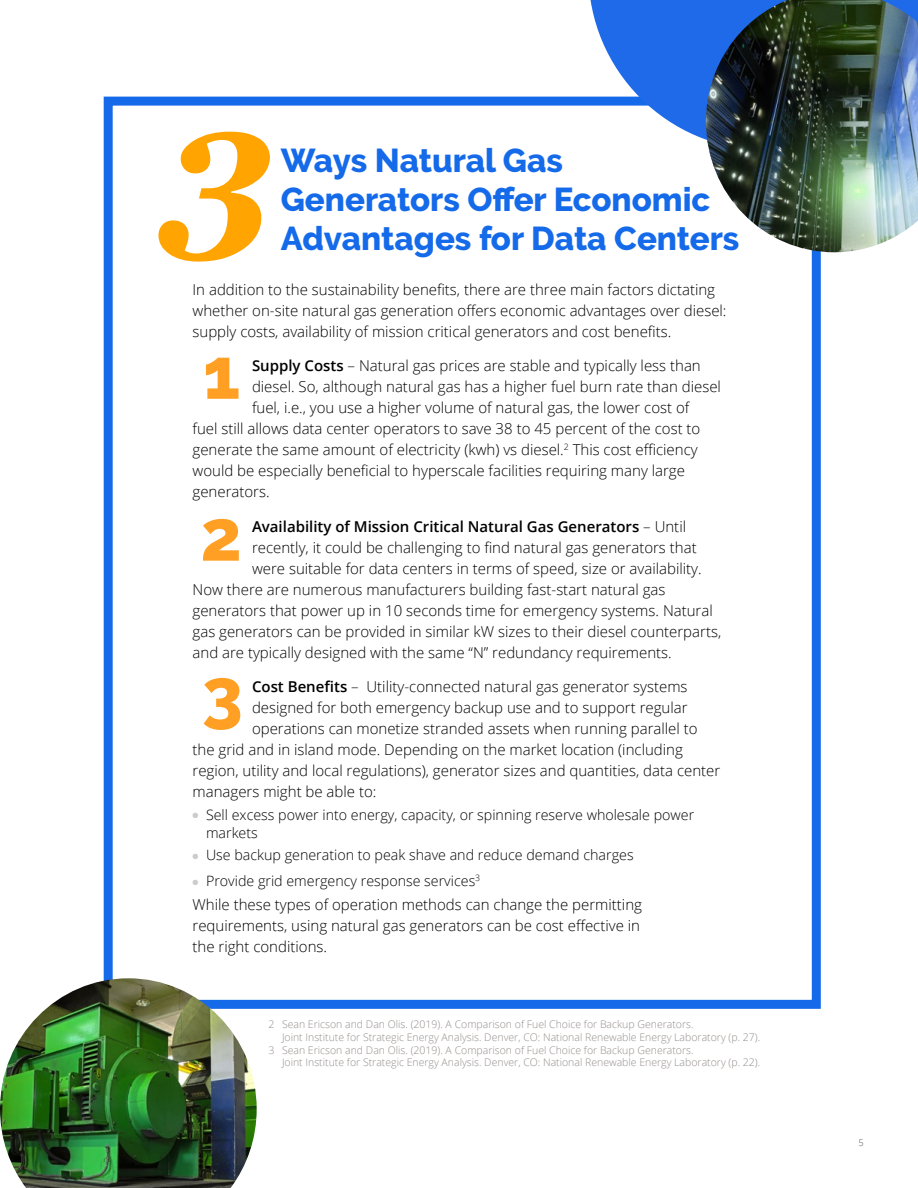
<style>
.page{position:relative;width:918px;height:1188px;background:#fff}
.page>*{position:absolute;margin:0;border:0;box-sizing:border-box;transform-origin:0 0}
.t1{font:italic 700 180px "Georgia";color:#ffa400}
.t2{font:800 33px/39px "Raleway";color:#146ae9}
.t3{font:300 15px/21px "Open Sans";color:#000}
.t4{font:600 15px "Open Sans";color:#000}
.t5{font:300 14.25px/18px "Open Sans";color:#000}
.t6{font:300 10.5px "Open Sans";color:#948e8b}
.t7{font:300 9px "Open Sans";color:#4d4d4d}
.s1{font-weight:600}
.s2{font-weight:300}
.s3{color:#cacdcc}
</style>
<div class="page">
<div style="left:104px;top:97px;width:717px;height:912px;border:9px solid #146ae9"></div>
<svg style="left:588px;top:0;width:118px;height:140px;fill:#1e6ae9"></svg>
<img style="left:706px;top:0;width:212px;height:252px">
<img style="left:0;top:978px;width:257px;height:210px">
<svg style="left:206px;top:358px;width:32px;height:41px"></svg>
<svg style="left:203px;top:519px;width:36px;height:42px"></svg>
<svg style="left:204px;top:678px;width:36px;height:52px"></svg>
<h1 class="t1" style="left:162px;top:33px;width:114px">3</h1>
<h2 class="t2" style="left:281px;top:141px;width:460px">Ways Natural Gas<br>Generators Offer Economic<br>Advantages for Data Centers</h2>
<p class="t3" style="left:193px;top:278px;width:536px">In addition to the sustainability benefits, there are three main factors dictating whether on-site natural gas generation offers economic advantages over diesel: supply costs, availability of mission critical generators and cost benefits.</p>
<p class="t3" style="left:252px;top:355px;width:450px"><span class="s1">Supply Costs</span> – Natural gas prices are stable and typically less than</p>
<p class="t3" style="left:252px;top:376px;width:470px">diesel. So, although natural gas has a higher fuel burn rate than diesel</p>
<p class="t3" style="left:252px;top:397px;width:439px">fuel, i.e., you use a higher volume of natural gas, the lower cost of</p>
<p class="t3" style="left:193px;top:418px;width:509px">fuel still allows data center operators to save 38 to 45 percent of the cost to</p>
<p class="t3" style="left:193px;top:439px;width:507px">generate the same amount of electricity (kwh) vs diesel.<sup>2</sup> This cost efficiency</p>
<p class="t3" style="left:193px;top:460px;width:494px">would be especially beneficial to hyperscale facilities requiring many large</p>
<p class="t3" style="left:193px;top:481px;width:79px">generators.</p>
<p class="t4" style="left:252px;top:516px;width:436px">Availability of Mission Critical Natural Gas Generators <span class="s2">– Until</span></p>
<p class="t3" style="left:252px;top:536px;width:446px">recently, it could be challenging to find natural gas generators that</p>
<p class="t3" style="left:252px;top:557px;width:451px">were suitable for data centers in terms of speed, size or availability.</p>
<p class="t3" style="left:193px;top:578px;width:475px">Now there are numerous manufacturers building fast-start natural gas</p>
<p class="t3" style="left:193px;top:599px;width:522px">generators that power up in 10 seconds time for emergency systems. Natural</p>
<p class="t3" style="left:193px;top:620px;width:530px">gas generators can be provided in similar kW sizes to their diesel counterparts,</p>
<p class="t3" style="left:193px;top:641px;width:481px">and are typically designed with the same “N” redundancy requirements.</p>
<p class="t3" style="left:252px;top:676px;width:437px"><span class="s1">Cost Benefits</span> – Utility-connected natural gas generator systems</p>
<p class="t3" style="left:252px;top:697px;width:437px">designed for both emergency backup use and to support regular</p>
<p class="t3" style="left:252px;top:718px;width:447px">operations can monetize stranded assets when running parallel to</p>
<p class="t3" style="left:193px;top:739px;width:492px">the grid and in island mode. Depending on the market location (including</p>
<p class="t3" style="left:193px;top:760px;width:529px">region, utility and local regulations), generator sizes and quantities, data center</p>
<p class="t3" style="left:193px;top:781px;width:185px">managers might be able to:</p>
<p class="t5" style="left:206px;top:805px;width:490px;text-indent:-13px"><span class="s3">●</span> Sell excess power into energy, capacity, or spinning reserve wholesale power markets</p>
<p class="t5" style="left:193px;top:846px;width:443px"><span class="s3">●</span> Use backup generation to peak shave and reduce demand charges</p>
<p class="t5" style="left:193px;top:872px;width:289px"><span class="s3">●</span> Provide grid emergency response services<sup>3</sup></p>
<p class="t3" style="left:193px;top:894px;width:451px">While these types of operation methods can change the permitting requirements, using natural gas generators can be cost effective in the right conditions.</p>
<p class="t6" style="left:268px;top:1017px;width:427px">2 Sean Ericson and Dan Olis. (2019). A Comparison of Fuel Choice for Backup Generators.</p>
<p class="t6" style="left:282px;top:1030px;width:480px">Joint Institute for Strategic Energy Analysis. Denver, CO: National Renewable Energy Laboratory (p. 27).</p>
<p class="t6" style="left:268px;top:1043px;width:427px">3 Sean Ericson and Dan Olis. (2019). A Comparison of Fuel Choice for Backup Generators.</p>
<p class="t6" style="left:282px;top:1055px;width:480px">Joint Institute for Strategic Energy Analysis. Denver, CO: National Renewable Energy Laboratory (p. 22).</p>
<p class="t7" style="left:859px;top:1137px;width:7px">5</p>
</div>
